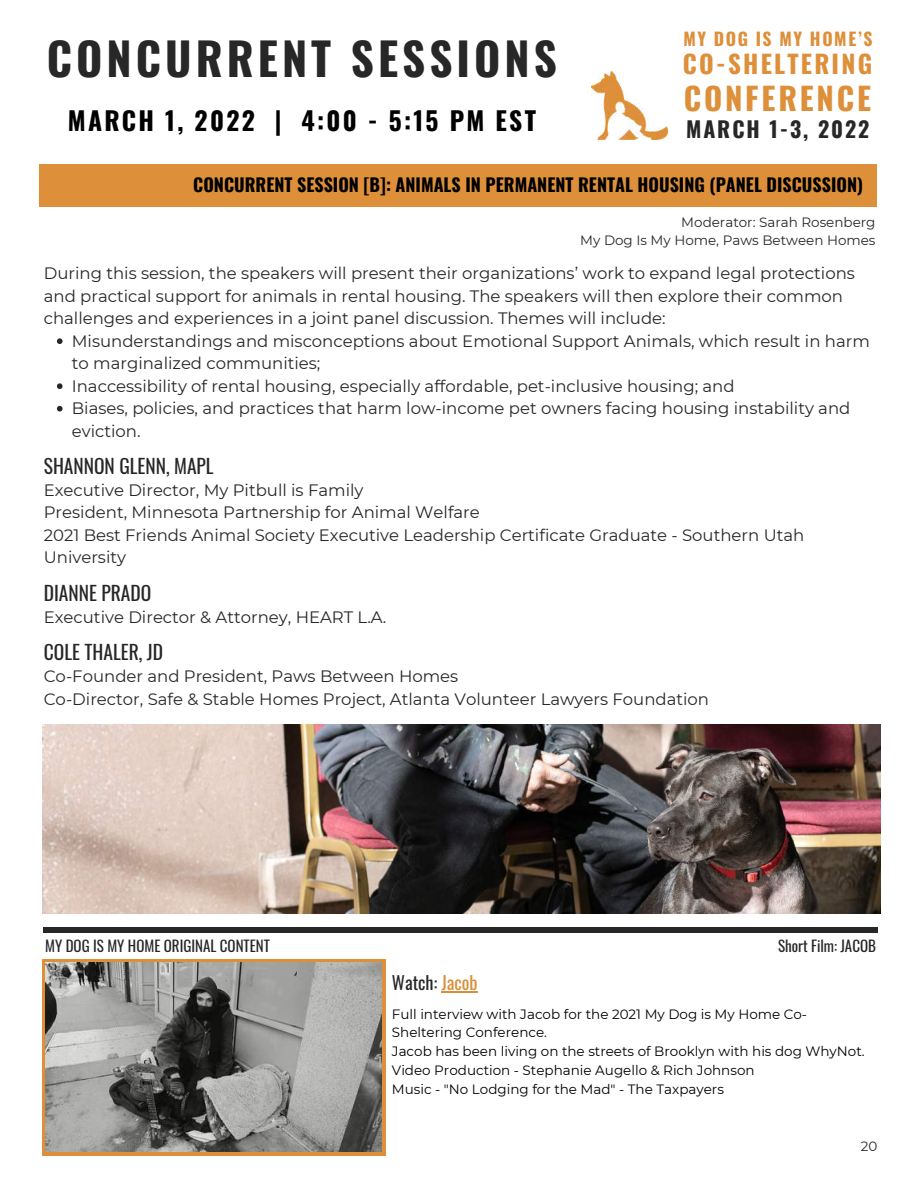
<style>
.page{position:relative;width:918px;height:1188px;background:#fff}
.page>*{position:absolute;margin:0;border:0;box-sizing:border-box;transform-origin:0 0}
.t1{font:700 45px "Oswald";letter-spacing:.09em;color:#272727}
.t2{font:700 31.2px "Oswald";letter-spacing:.09em;color:#de8f3a}
.t3{font:700 25.5px "Oswald";letter-spacing:.09em;color:#000}
.t4{font:700 25.05px "Oswald";letter-spacing:.09em;color:#de8f3a}
.t5{font:700 21.75px "Oswald";letter-spacing:.09em;color:#272727}
.t6{font:19.5px "Oswald";color:#272727}
.t7{font:700 18px "Oswald";color:#000}
.t8{font:18px "Oswald";color:#272727}
.t9{font:700 17.7px "Oswald";letter-spacing:.09em;color:#de8f3a}
.t10{font:16.5px/22.5px "Montserrat";color:#272727}
.t11{font:15px "Oswald";color:#272727}
.t12{font:13.5px/18.8px "Montserrat";color:#000}
.t13{font:13.5px/18px "Montserrat";color:#272727;text-align:right}
.s1{color:#db8e3a}
</style>
<div class="page">
<div style="left:39px;top:164px;width:837px;height:43px;background:#de8f3a"></div>
<svg style="left:57px;top:338px;width:6px;height:6px"></svg>
<svg style="left:57px;top:383px;width:6px;height:6px"></svg>
<svg style="left:57px;top:406px;width:6px;height:6px"></svg>
<img style="left:592px;top:72px;width:75px;height:67px">
<div style="left:44px;top:927px;width:834px;height:42px;background:#272727"></div>
<div style="left:42px;top:933px;width:838px;height:43px;background:#fff"></div>
<svg style="left:42px;top:959px;width:343px;height:197px;background:#d18c42"></svg>
<img style="left:45px;top:962px;width:336px;height:189px">
<img style="left:42px;top:724px;width:839px;height:189px">
<hr style="left:441px;top:991px;width:37px;height:1px;background:#db8e3a">
<h1 class="t1" style="left:47px;top:23px;width:512px">CONCURRENT SESSIONS</h1>
<h3 class="t3" style="left:68px;top:101px;width:470px">MARCH 1, 2022 | 4:00 - 5:15 PM EST</h3>
<p class="t9" style="left:683px;top:24px;width:191px">MY DOG IS MY HOME’S</p>
<h3 class="t4" style="left:683px;top:44px;width:191px">CO-SHELTERING</h3>
<h2 class="t2" style="left:684px;top:74px;width:189px">CONFERENCE</h2>
<h3 class="t5" style="left:686px;top:112px;width:185px">MARCH 1-3, 2022</h3>
<p class="t7" style="left:193px;top:171px;width:671px">CONCURRENT SESSION [B]: ANIMALS IN PERMANENT RENTAL HOUSING (PANEL DISCUSSION)</p>
<p class="t13" style="left:580px;top:213px;width:297px">Moderator: Sarah Rosenberg<br>My Dog Is My Home, Paws Between Homes</p>
<p class="t10" style="left:44px;top:262px;width:813px">During this session, the speakers will present their organizations’ work to expand legal protections and practical support for animals in rental housing. The speakers will then explore their common challenges and experiences in a joint panel discussion. Themes will include:</p>
<p class="t10" style="left:72px;top:329px;width:800px">Misunderstandings and misconceptions about Emotional Support Animals, which result in harm to marginalized communities;<br>Inaccessibility of rental housing, especially affordable, pet-inclusive housing; and<br>Biases, policies, and practices that harm low-income pet owners facing housing instability and eviction.</p>
<p class="t6" style="left:44px;top:451px;width:171px">SHANNON GLENN, MAPL</p>
<p class="t10" style="left:44px;top:479px;width:762px">Executive Director, My Pitbull is Family<br>President, Minnesota Partnership for Animal Welfare<br>2021 Best Friends Animal Society Executive Leadership Certificate Graduate - Southern Utah University</p>
<p class="t6" style="left:44px;top:578px;width:109px">DIANNE PRADO</p>
<p class="t10" style="left:44px;top:606px;width:344px">Executive Director &amp; Attorney, HEART L.A.</p>
<p class="t6" style="left:44px;top:637px;width:121px">COLE THALER, JD</p>
<p class="t10" style="left:44px;top:665px;width:667px">Co-Founder and President, Paws Between Homes<br>Co-Director, Safe &amp; Stable Homes Project, Atlanta Volunteer Lawyers Foundation</p>
<p class="t11" style="left:45px;top:934px;width:226px">MY DOG IS MY HOME ORIGINAL CONTENT</p>
<p class="t11" style="left:778px;top:934px;width:99px">Short Film: JACOB</p>
<p class="t8" style="left:392px;top:968px;width:87px">Watch: <span class="s1">Jacob</span></p>
<p class="t12" style="left:392px;top:1004px;width:474px">Full interview with Jacob for the 2021 My Dog is My Home Co-Sheltering Conference.<br>Jacob has been living on the streets of Brooklyn with his dog WhyNot.<br>Video Production - Stephanie Augello &amp; Rich Johnson<br>Music - "No Lodging for the Mad" - The Taxpayers</p>
<p class="t13" style="left:861px;top:1138px;width:18px">20</p>
</div>
